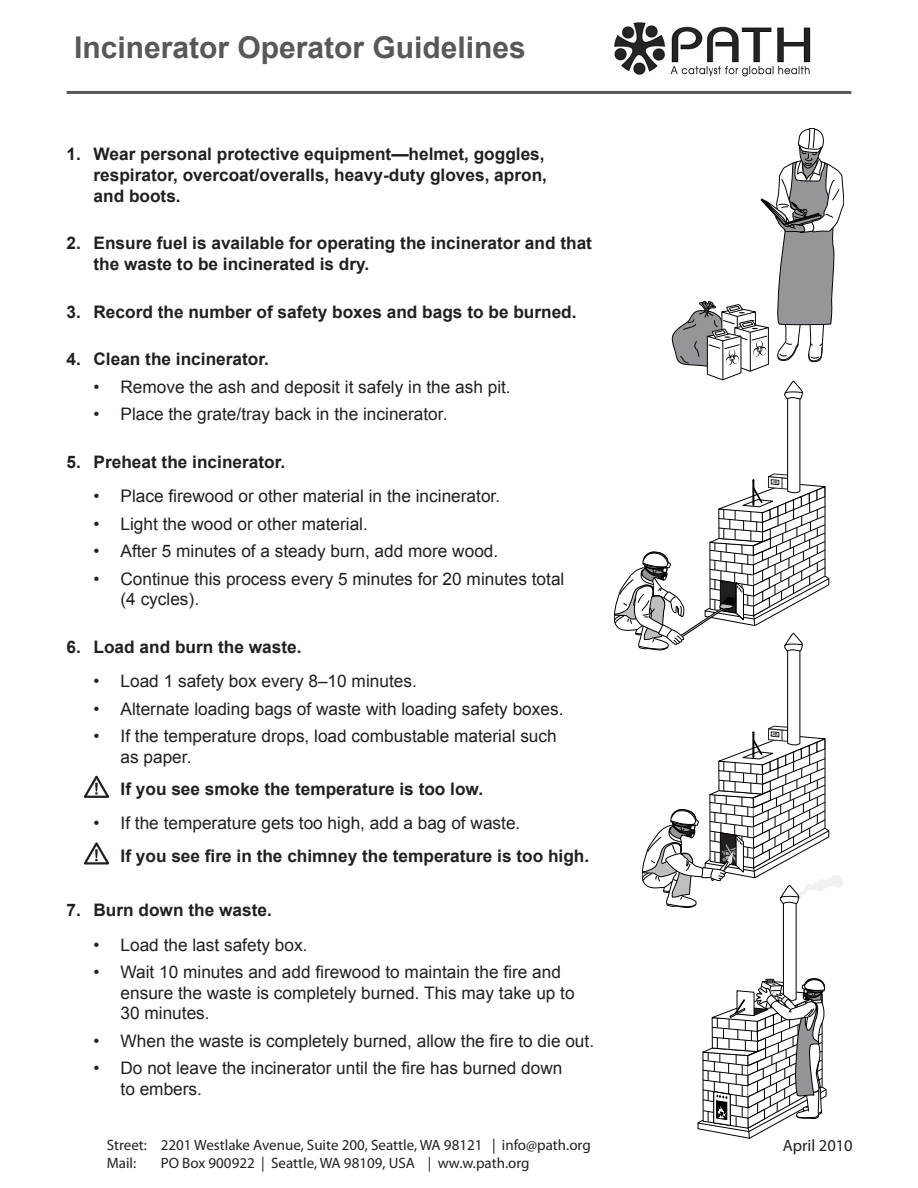
<style>
.page{position:relative;width:918px;height:1188px;background:#fff}
.page>*{position:absolute;margin:0;border:0;box-sizing:border-box;transform-origin:0 0}
.t1{font:700 30px "Arial";color:#57585a}
.sub-bullets{font:17.25px/20.7px "Arial";color:#231f20}
.Numbered_list{font:700 17.25px/20.7px "Arial";color:#231f20}
.Text{font:16.5px "Myriad Pro";color:#231f20}
.Text-2{font:15px "Myriad Pro";color:#231f20}
</style>
<div class="page">
<hr style="left:67px;top:91px;width:784px;height:3px;background:#57585a">
<svg style="left:84px;top:775px;width:26px;height:23px"></svg>
<svg style="left:83px;top:842px;width:27px;height:23px"></svg>
<svg style="left:614px;top:128px;width:230px;height:1010px"></svg>
<img style="left:614px;top:22px;width:197px;height:55px">
<p class="t1" style="left:74px;top:28px;width:453px">Incinerator Operator Guidelines</p>
<p class="Numbered_list" style="left:94px;top:144px;width:455px;text-indent:-27px">1. Wear personal protective equipment—helmet, goggles, respirator, overcoat/overalls, heavy-duty gloves, apron, and boots.</p>
<p class="Numbered_list" style="left:94px;top:234px;width:500px;text-indent:-27px">2. Ensure fuel is available for operating the incinerator and that the waste to be incinerated is dry.</p>
<p class="Numbered_list" style="left:67px;top:302px;width:512px">3. Record the number of safety boxes and bags to be burned.</p>
<p class="Numbered_list" style="left:67px;top:350px;width:204px">4. Clean the incinerator.</p>
<p class="sub-bullets" style="left:94px;top:377px;width:419px">• Remove the ash and deposit it safely in the ash pit.</p>
<p class="sub-bullets" style="left:94px;top:404px;width:355px">• Place the grate/tray back in the incinerator.</p>
<p class="Numbered_list" style="left:67px;top:452px;width:220px">5. Preheat the incinerator.</p>
<p class="sub-bullets" style="left:94px;top:486px;width:408px">• Place firewood or other material in the incinerator.</p>
<p class="sub-bullets" style="left:94px;top:514px;width:276px">• Light the wood or other material.</p>
<p class="sub-bullets" style="left:94px;top:541px;width:406px">• After 5 minutes of a steady burn, add more wood.</p>
<p class="sub-bullets" style="left:121px;top:568px;width:445px;text-indent:-27px">• Continue this process every 5 minutes for 20 minutes total (4 cycles).</p>
<p class="Numbered_list" style="left:67px;top:637px;width:236px">6. Load and burn the waste.</p>
<p class="sub-bullets" style="left:94px;top:671px;width:325px">• Load 1 safety box every 8–10 minutes.</p>
<p class="sub-bullets" style="left:94px;top:698px;width:471px">• Alternate loading bags of waste with loading safety boxes.</p>
<p class="sub-bullets" style="left:121px;top:726px;width:438px;text-indent:-27px">• If the temperature drops, load combustable material such as paper.</p>
<p class="Numbered_list" style="left:121px;top:779px;width:364px">If you see smoke the temperature is too low.</p>
<p class="sub-bullets" style="left:94px;top:813px;width:428px">• If the temperature gets too high, add a bag of waste.</p>
<p class="Numbered_list" style="left:121px;top:846px;width:470px">If you see fire in the chimney the temperature is too high.</p>
<p class="Numbered_list" style="left:67px;top:901px;width:207px">7. Burn down the waste.</p>
<p class="sub-bullets" style="left:94px;top:934px;width:215px">• Load the last safety box.</p>
<p class="sub-bullets" style="left:121px;top:962px;width:456px;text-indent:-27px">• Wait 10 minutes and add firewood to maintain the fire and ensure the waste is completely burned. This may take up to<br>30 minutes.</p>
<p class="sub-bullets" style="left:94px;top:1031px;width:502px">• When the waste is completely burned, allow the fire to die out.</p>
<p class="sub-bullets" style="left:121px;top:1058px;width:444px;text-indent:-27px">• Do not leave the incinerator until the fire has burned down to embers.</p>
<p class="Text-2" style="left:107px;top:1135px;width:485px">Street: 2201 Westlake Avenue, Suite 200, Seattle, WA 98121 | info@path.org</p>
<p class="Text-2" style="left:107px;top:1153px;width:31px">Mail:</p>
<p class="Text-2" style="left:161px;top:1153px;width:370px">PO Box 900922 | Seattle, WA 98109, USA | ww.w.path.org</p>
<p class="Text" style="left:783px;top:1135px;width:72px">April 2010</p>
</div>
